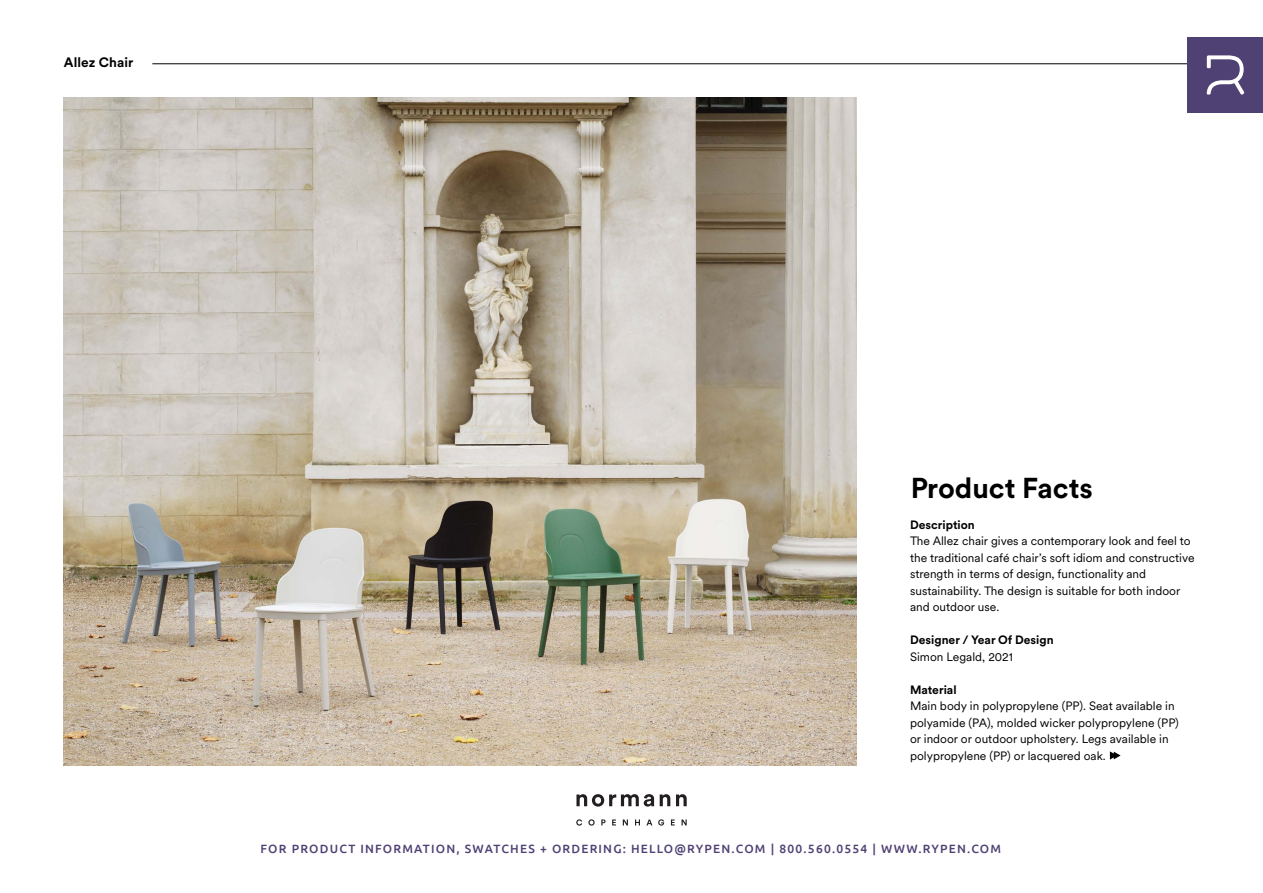
<style>
.page{position:relative;width:1263px;height:893px;background:#fff}
.page>*{position:absolute;margin:0;border:0;box-sizing:border-box;transform-origin:0 0}
.t1{font:700 28.5px "Circular XX";color:#000}
.t2{font:700 13.5px "Circular XX";letter-spacing:.01em;color:#000}
.t3{font:12px/16.5px "Circular XX";color:#000}
.t4{font:500 12px "Ubuntu";letter-spacing:.1em;color:#4f4174}
.t5{font:700 12px "Circular XX";color:#000}
</style>
<div class="page">
<img style="left:64px;top:98px;width:793px;height:667px">
<svg style="left:1110px;top:751px;width:10px;height:9px"></svg>
<hr style="left:152px;top:63px;width:1047px;height:1px;background:#000">
<svg style="left:576px;top:819px;width:111px;height:7px"></svg>
<svg style="left:576px;top:794px;width:111px;height:13px"></svg>
<div style="left:1188px;top:38px;width:75px;height:74px;background:#4f4174"></div>
<svg style="left:1207px;top:55px;width:37px;height:40px"></svg>
<p class="t2" style="left:64px;top:53px;width:71px">Allez Chair</p>
<h1 class="t1" style="left:910px;top:468px;width:184px">Product Facts</h1>
<p class="t5" style="left:910px;top:516px;width:66px">Description</p>
<p class="t3" style="left:910px;top:532px;width:286px">The Allez chair gives a contemporary look and feel to the traditional café chair’s soft idiom and constructive strength in terms of design, functionality and sustainability. The design is suitable for both indoor and outdoor use.</p>
<p class="t5" style="left:910px;top:632px;width:145px">Designer / Year Of Design</p>
<p class="t3" style="left:910px;top:648px;width:104px">Simon Legald, 2021</p>
<p class="t5" style="left:910px;top:681px;width:48px">Material</p>
<p class="t3" style="left:910px;top:697px;width:270px">Main body in polypropylene (PP). Seat available in polyamide (PA), molded wicker polypropylene (PP) or indoor or outdoor upholstery. Legs available in polypropylene (PP) or lacquered oak.</p>
<p class="t4" style="left:261px;top:841px;width:742px">FOR PRODUCT INFORMATION, SWATCHES + ORDERING: HELLO@RYPEN.COM | 800.560.0554 | WWW.RYPEN.COM</p>
</div>
